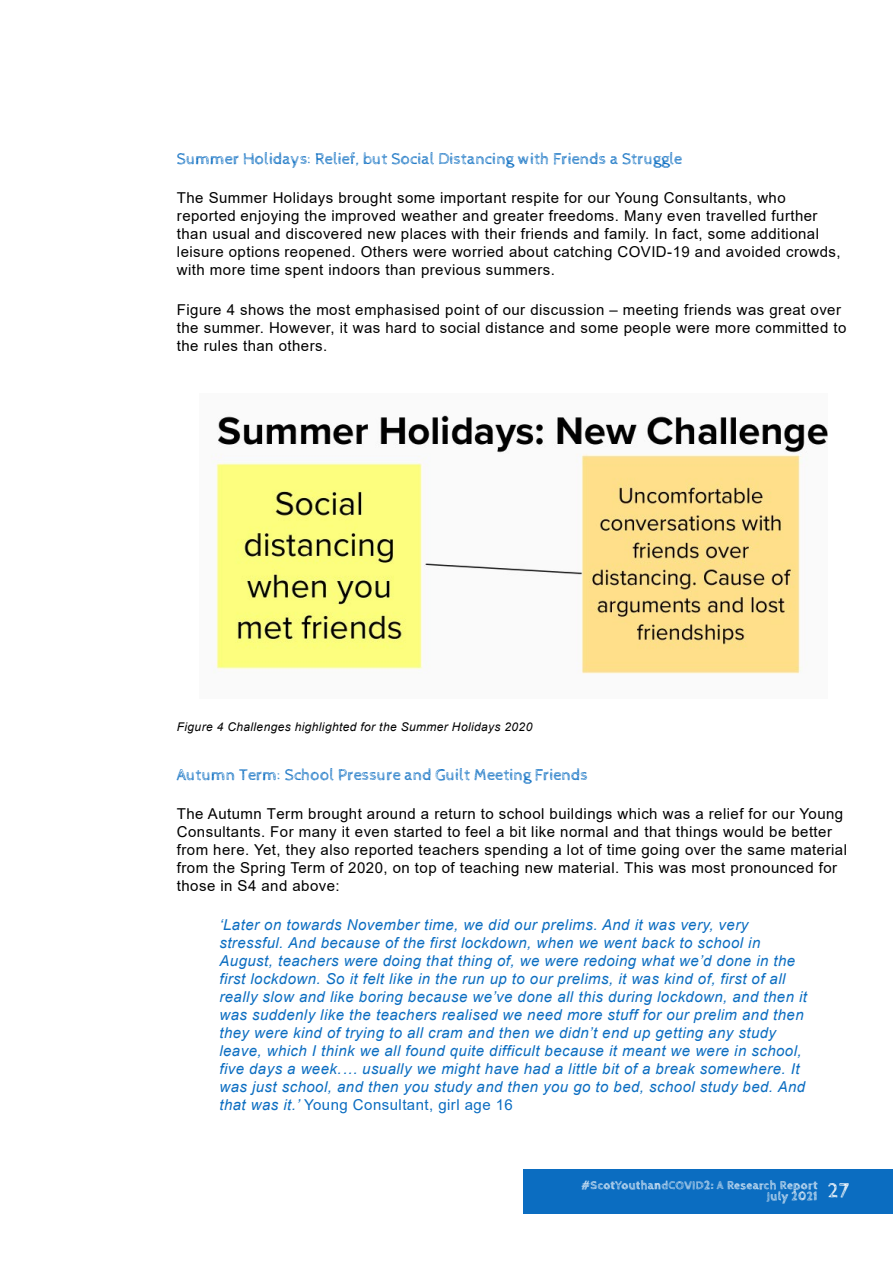
<style>
.page{position:relative;width:893px;height:1263px;background:#fff}
.page>*{position:absolute;margin:0;border:0;box-sizing:border-box;transform-origin:0 0}
.t1{font:16.5px "Cabin Sketch";color:#0b6dc1}
.t2{font:15px/18px "Arial";letter-spacing:.03em;color:#000}
.t3{font:italic 15px/18px "Arial";letter-spacing:.03em;color:#0b6dc1}
.t4{font:italic 12px "Arial";letter-spacing:.03em;color:#000}
.t5{font:700 12px/11.1px "Cabin Sketch";letter-spacing:.03em;color:#fff}
.s1{font-style:normal}
</style>
<div class="page">
<div style="left:523px;top:1169px;width:370px;height:45px;background:#0b6dc1"></div>
<img style="left:211px;top:415px;width:617px;height:259px">
<p class="t1" style="left:177px;top:150px;width:507px">Summer Holidays: Relief, but Social Distancing with Friends a Struggle</p>
<p class="t2" style="left:177px;top:189px;width:665px">The Summer Holidays brought some important respite for our Young Consultants, who reported enjoying the improved weather and greater freedoms. Many even travelled further than usual and discovered new places with their friends and family. In fact, some additional leisure options reopened. Others were worried about catching COVID-19 and avoided crowds, with more time spent indoors than previous summers.</p>
<p class="t2" style="left:177px;top:300px;width:671px">Figure 4 shows the most emphasised point of our discussion – meeting friends was great over the summer. However, it was hard to social distance and some people were more committed to the rules than others.</p>
<p class="t4" style="left:177px;top:719px;width:357px">Figure 4 Challenges highlighted for the Summer Holidays 2020</p>
<p class="t1" style="left:177px;top:765px;width:413px">Autumn Term: School Pressure and Guilt Meeting Friends</p>
<p class="t2" style="left:177px;top:805px;width:672px">The Autumn Term brought around a return to school buildings which was a relief for our Young Consultants. For many it even started to feel a bit like normal and that things would be better from here. Yet, they also reported teachers spending a lot of time going over the same material from the Spring Term of 2020, on top of teaching new material. This was most pronounced for those in S4 and above:</p>
<p class="t3" style="left:219px;top:916px;width:589px">‘Later on towards November time, we did our prelims. And it was very, very stressful. And because of the first lockdown, when we went back to school in August, teachers were doing that thing of, we were redoing what we’d done in the first lockdown. So it felt like in the run up to our prelims, it was kind of, first of all really slow and like boring because we’ve done all this during lockdown, and then it was suddenly like the teachers realised we need more stuff for our prelim and then they were kind of trying to all cram and then we didn’t end up getting any study leave, which I think we all found quite difficult because it meant we were in school, five days a week.… usually we might have had a little bit of a break somewhere. It was just school, and then you study and then you go to bed, school study bed. And that was it.’ <span class="s1">Young Consultant, girl age 16</span></p>
<p class="t5" style="left:767px;top:1180px;width:83px;text-indent:-185px">#ScotYouthandCOVID2: A Research Report<br>July 2021 <sup>27</sup></p>
</div>
